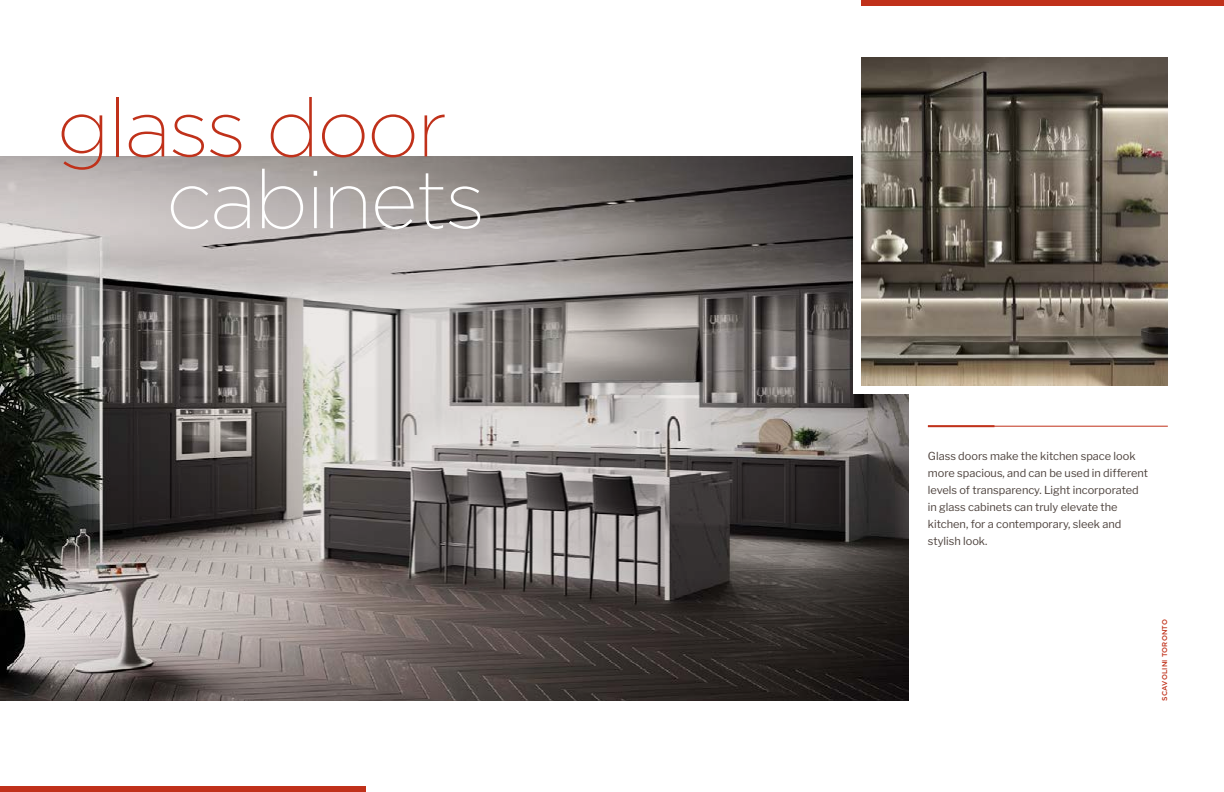
<style>
.page{position:relative;width:1224px;height:792px;background:#fff}
.page>*{position:absolute;margin:0;border:0;box-sizing:border-box;transform-origin:0 0}
.t1{font:200 81.5px "Gotham";letter-spacing:-.025em;color:#c0311a}
.t2{font:200 81.5px "Gotham";letter-spacing:-.025em;color:#fff}
.t3{font:11px/17px "Libre Franklin";color:#4d423d}
.t4{font:500 7px "Gotham";letter-spacing:.02em;color:#c0311a}
</style>
<div class="page">
<img style="left:0;top:156px;width:908px;height:545px">
<div style="left:853px;top:66px;width:306px;height:328px;background:#fff"></div>
<hr style="left:928px;top:426px;width:240px;height:1px;background:#c0311a">
<hr style="left:928px;top:425px;width:66px;height:2px;background:#c0311a">
<img style="left:862px;top:57px;width:306px;height:329px">
<div style="left:0;top:786px;width:366px;height:6px;background:#c0311a"></div>
<div style="left:862px;top:0;width:362px;height:6px;background:#c0311a"></div>
<h1 class="t1" style="left:57px;top:77px;width:391px">glass door</h1>
<h1 class="t2" style="left:166px;top:149px;width:321px">cabinets</h1>
<p class="t3" style="left:928px;top:447px;width:222px">Glass doors make the kitchen space look more spacious, and can be used in different levels of transparency. Light incorporated in glass cabinets can truly elevate the kitchen, for a contemporary, sleek and stylish look.</p>
<p class="t4" style="left:1160px;top:701px;width:83px;rotate:-90deg">SCAVOLINI TORONTO</p>
</div>
